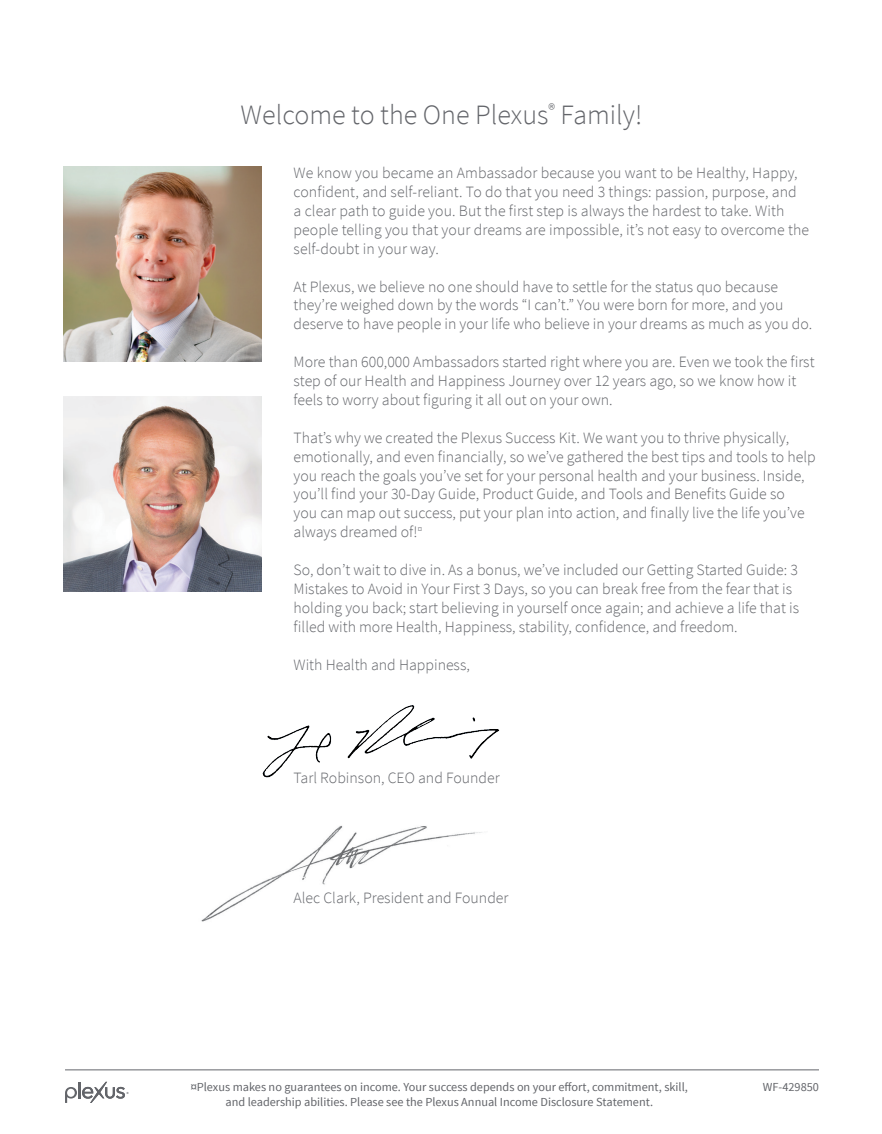
<style>
.page{position:relative;width:882px;height:1134px;background:#fff}
.page>*{position:absolute;margin:0;border:0;box-sizing:border-box;transform-origin:0 0}
.t1{font:300 28px "Source Sans Pro";color:#63656a}
.t2{font:300 15.75px/18.9px "Source Sans Pro";color:#63656a}
.t3{font:12.25px/14.7px "Source Sans Pro";color:#63656a;text-align:center}
</style>
<div class="page">
<img style="left:201px;top:825px;width:281px;height:97px">
<img style="left:291px;top:846px;width:74px;height:29px">
<img style="left:262px;top:705px;width:238px;height:73px">
<hr style="left:65px;top:1069px;width:754px;height:1px;background:#63656a">
<svg style="left:65px;top:1082px;width:64px;height:21px"></svg>
<img style="left:64px;top:396px;width:198px;height:196px">
<img style="left:64px;top:166px;width:198px;height:196px">
<p class="t1" style="left:241px;top:98px;width:403px">Welcome to the One Plexus<sup>®</sup> Family!</p>
<p class="t2" style="left:294px;top:164px;width:517px">We know you became an Ambassador because you want to be Healthy, Happy, confident, and self-reliant. To do that you need 3 things: passion, purpose, and<br>a clear path to guide you. But the first step is always the hardest to take. With people telling you that your dreams are impossible, it’s not easy to overcome the self-doubt in your way.</p>
<p class="t2" style="left:294px;top:277px;width:520px">At Plexus, we believe no one should have to settle for the status quo because they’re weighed down by the words “I can’t.” You were born for more, and you deserve to have people in your life who believe in your dreams as much as you do.</p>
<p class="t2" style="left:294px;top:353px;width:523px">More than 600,000 Ambassadors started right where you are. Even we took the first step of our Health and Happiness Journey over 12 years ago, so we know how it feels to worry about figuring it all out on your own.</p>
<p class="t2" style="left:294px;top:428px;width:524px">That’s why we created the Plexus Success Kit. We want you to thrive physically, emotionally, and even financially, so we’ve gathered the best tips and tools to help you reach the goals you’ve set for your personal health and your business. Inside, you’ll find your 30-Day Guide, Product Guide, and Tools and Benefits Guide so<br>you can map out success, put your plan into action, and finally live the life you’ve always dreamed of!<sup>¤</sup></p>
<p class="t2" style="left:294px;top:560px;width:507px">So, don’t wait to dive in. As a bonus, we’ve included our Getting Started Guide: 3<br>Mistakes to Avoid in Your First 3 Days, so you can break free from the fear that is holding you back; start believing in yourself once again; and achieve a life that is filled with more Health, Happiness, stability, confidence, and freedom.</p>
<p class="t2" style="left:294px;top:655px;width:178px">With Health and Happiness,</p>
<p class="t2" style="left:294px;top:768px;width:208px">Tarl Robinson, CEO and Founder</p>
<p class="t2" style="left:294px;top:888px;width:216px">Alec Clark, President and Founder</p>
<p class="t3" style="left:191px;top:1080px;width:499px">¤Plexus makes no guarantees on income. Your success depends on your effort, commitment, skill, and leadership abilities. Please see the Plexus Annual Income Disclosure Statement.</p>
<p class="t3" style="left:763px;top:1080px;width:58px">WF-429850</p>
</div>
